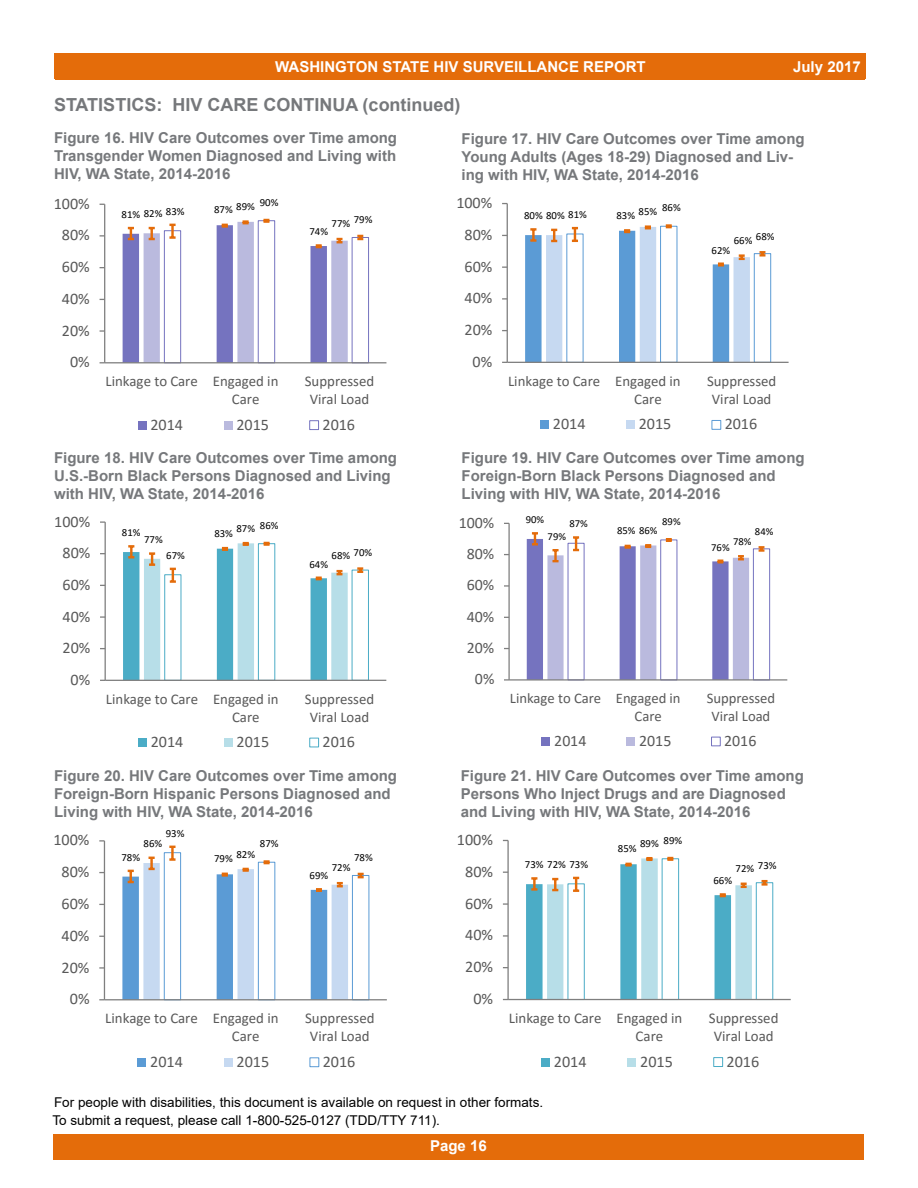
<style>
.page{position:relative;width:918px;height:1188px;background:#fff}
.page>*{position:absolute;margin:0;border:0;box-sizing:border-box;transform-origin:0 0}
.t1{font:700 18px "Arial";color:#76787b}
.t2{font:16.2px "Calibri";letter-spacing:.005em;color:#595959}
.t3{font:16.05px "Calibri";letter-spacing:.005em;color:#595959}
.t4{font:15.9px "Calibri";letter-spacing:.005em;color:#595959}
.t5{font:700 15px/18px "Arial";color:#76787b}
.t6{font:700 15px "Arial";color:#fff}
.t7{font:14.85px/18px "Calibri";color:#595959}
.t8{font:14.7px/17.9px "Calibri";color:#595959}
.t9{font:13.5px/18px "Arial";color:#000}
.t10{font:10.8px "Calibri";color:#000}
.t11{font:10.65px "Calibri";color:#000}
</style>
<div class="page">
<div style="left:55px;top:54px;width:811px;height:25px;background:#e46c0a"></div>
<div style="left:56px;top:62px;width:810px;height:18px;background:#e46c0a"></div>
<div style="left:54px;top:1134px;width:810px;height:26px;background:#e46c0a"></div>
<svg style="left:99px;top:203px;width:288px;height:227px"></svg>
<svg style="left:502px;top:202px;width:287px;height:228px"></svg>
<svg style="left:100px;top:521px;width:287px;height:227px"></svg>
<svg style="left:504px;top:522px;width:284px;height:225px"></svg>
<svg style="left:99px;top:840px;width:288px;height:228px"></svg>
<svg style="left:502px;top:839px;width:289px;height:228px"></svg>
<p class="t6" style="left:275px;top:57px;width:372px">WASHINGTON STATE HIV SURVEILLANCE REPORT</p>
<p class="t6" style="left:793px;top:56px;width:69px">July 2017</p>
<p class="t1" style="left:54px;top:92px;width:408px">STATISTICS: HIV CARE CONTINUA (continued)</p>
<p class="t5" style="left:54px;top:129px;width:345px;text-align:justify">Figure 16. HIV Care Outcomes over Time among Transgender Women Diagnosed and Living with HIV, WA State, 2014-2016</p>
<p class="t5" style="left:462px;top:130px;width:345px">Figure 17. HIV Care Outcomes over Time among<br>Young Adults (Ages 18-29) Diagnosed and Liv&shy;ing with HIV, WA State, 2014-2016</p>
<p class="t2" style="left:54px;top:192px;width:38px">100%</p>
<p class="t2" style="left:62px;top:224px;width:29px">80%</p>
<p class="t10" style="left:166px;top:204px;width:20px">83%</p>
<p class="t10" style="left:122px;top:206px;width:42px">81% 82%</p>
<p class="t10" style="left:260px;top:195px;width:20px">90%</p>
<p class="t10" style="left:236px;top:199px;width:20px">89%</p>
<p class="t10" style="left:214px;top:202px;width:20px">87%</p>
<p class="t10" style="left:354px;top:212px;width:20px">79%</p>
<p class="t10" style="left:332px;top:216px;width:20px">77%</p>
<p class="t10" style="left:309px;top:224px;width:20px">74%</p>
<p class="t3" style="left:456px;top:192px;width:37px">100%</p>
<p class="t3" style="left:465px;top:223px;width:29px">80%</p>
<p class="t10" style="left:662px;top:200px;width:20px">86%</p>
<p class="t10" style="left:639px;top:204px;width:20px">85%</p>
<p class="t10" style="left:568px;top:207px;width:20px">81%</p>
<p class="t10" style="left:524px;top:208px;width:42px">80% 80%</p>
<p class="t10" style="left:617px;top:208px;width:20px">83%</p>
<p class="t10" style="left:756px;top:229px;width:20px">68%</p>
<p class="t10" style="left:734px;top:233px;width:20px">66%</p>
<p class="t10" style="left:712px;top:243px;width:20px">62%</p>
<p class="t2" style="left:62px;top:256px;width:29px">60%</p>
<p class="t3" style="left:465px;top:255px;width:29px">60%</p>
<p class="t2" style="left:62px;top:287px;width:29px">40%</p>
<p class="t3" style="left:465px;top:287px;width:29px">40%</p>
<p class="t2" style="left:62px;top:319px;width:29px">20%</p>
<p class="t3" style="left:465px;top:319px;width:29px">20%</p>
<p class="t2" style="left:70px;top:351px;width:21px">0%</p>
<p class="t3" style="left:473px;top:350px;width:21px">0%</p>
<p class="t7" style="left:232px;top:372px;width:48px;text-indent:-126px">Linkage to Care Engaged in<br>Care</p>
<p class="t7" style="left:305px;top:372px;width:71px;text-align:center">Suppressed<br>Viral Load</p>
<p class="t2" style="left:150px;top:413px;width:34px">2014</p>
<p class="t2" style="left:236px;top:413px;width:34px">2015</p>
<p class="t2" style="left:322px;top:413px;width:34px">2016</p>
<p class="t7" style="left:634px;top:371px;width:48px;text-indent:-126px">Linkage to Care Engaged in<br>Care</p>
<p class="t7" style="left:707px;top:371px;width:71px;text-align:center">Suppressed<br>Viral Load</p>
<p class="t3" style="left:553px;top:413px;width:34px">2014</p>
<p class="t3" style="left:639px;top:413px;width:34px">2015</p>
<p class="t3" style="left:725px;top:413px;width:34px">2016</p>
<p class="t5" style="left:54px;top:449px;width:345px">Figure 18. HIV Care Outcomes over Time among<br>U.S.-Born Black Persons Diagnosed and Living with HIV, WA State, 2014-2016</p>
<p class="t5" style="left:462px;top:449px;width:345px">Figure 19. HIV Care Outcomes over Time among<br>Foreign-Born Black Persons Diagnosed and<br>Living with HIV, WA State, 2014-2016</p>
<p class="t3" style="left:54px;top:510px;width:37px">100%</p>
<p class="t3" style="left:62px;top:542px;width:29px">80%</p>
<p class="t10" style="left:260px;top:518px;width:20px">86%</p>
<p class="t10" style="left:236px;top:521px;width:20px">87%</p>
<p class="t10" style="left:122px;top:525px;width:20px">81%</p>
<p class="t10" style="left:214px;top:526px;width:20px">83%</p>
<p class="t10" style="left:144px;top:532px;width:20px">77%</p>
<p class="t10" style="left:354px;top:545px;width:20px">70%</p>
<p class="t10" style="left:166px;top:548px;width:20px">67%</p>
<p class="t10" style="left:332px;top:548px;width:20px">68%</p>
<p class="t10" style="left:309px;top:557px;width:20px">64%</p>
<p class="t4" style="left:459px;top:511px;width:37px">100%</p>
<p class="t4" style="left:467px;top:543px;width:29px">80%</p>
<p class="t11" style="left:526px;top:512px;width:20px">90%</p>
<p class="t11" style="left:569px;top:517px;width:20px">87%</p>
<p class="t11" style="left:662px;top:514px;width:20px">89%</p>
<p class="t11" style="left:617px;top:523px;width:42px">85% 86%</p>
<p class="t11" style="left:548px;top:529px;width:20px">79%</p>
<p class="t11" style="left:755px;top:524px;width:20px">84%</p>
<p class="t11" style="left:733px;top:534px;width:20px">78%</p>
<p class="t11" style="left:711px;top:540px;width:20px">76%</p>
<p class="t3" style="left:62px;top:573px;width:29px">60%</p>
<p class="t4" style="left:467px;top:574px;width:29px">60%</p>
<p class="t3" style="left:62px;top:605px;width:29px">40%</p>
<p class="t4" style="left:467px;top:605px;width:29px">40%</p>
<p class="t3" style="left:62px;top:637px;width:29px">20%</p>
<p class="t4" style="left:467px;top:637px;width:29px">20%</p>
<p class="t3" style="left:71px;top:668px;width:21px">0%</p>
<p class="t4" style="left:475px;top:668px;width:21px">0%</p>
<p class="t7" style="left:232px;top:689px;width:48px;text-indent:-126px">Linkage to Care Engaged in<br>Care</p>
<p class="t7" style="left:305px;top:689px;width:71px;text-align:center">Suppressed<br>Viral Load</p>
<p class="t3" style="left:151px;top:731px;width:34px">2014</p>
<p class="t3" style="left:237px;top:731px;width:34px">2015</p>
<p class="t3" style="left:322px;top:731px;width:34px">2016</p>
<p class="t8" style="left:635px;top:689px;width:48px;text-indent:-125px">Linkage to Care Engaged in<br>Care</p>
<p class="t8" style="left:707px;top:689px;width:70px;text-align:center">Suppressed<br>Viral Load</p>
<p class="t4" style="left:554px;top:730px;width:34px">2014</p>
<p class="t4" style="left:639px;top:730px;width:34px">2015</p>
<p class="t4" style="left:724px;top:730px;width:34px">2016</p>
<p class="t5" style="left:54px;top:767px;width:345px">Figure 20. HIV Care Outcomes over Time among<br>Foreign-Born Hispanic Persons Diagnosed and<br>Living with HIV, WA State, 2014-2016</p>
<p class="t5" style="left:461px;top:767px;width:345px">Figure 21. HIV Care Outcomes over Time among<br>Persons Who Inject Drugs and are Diagnosed and Living with HIV, WA State, 2014-2016</p>
<p class="t2" style="left:53px;top:829px;width:38px">100%</p>
<p class="t2" style="left:62px;top:861px;width:29px">80%</p>
<p class="t10" style="left:166px;top:826px;width:20px">93%</p>
<p class="t10" style="left:144px;top:836px;width:20px">86%</p>
<p class="t10" style="left:260px;top:836px;width:20px">87%</p>
<p class="t10" style="left:236px;top:847px;width:20px">82%</p>
<p class="t10" style="left:121px;top:849px;width:20px">78%</p>
<p class="t10" style="left:214px;top:851px;width:20px">79%</p>
<p class="t10" style="left:354px;top:850px;width:20px">78%</p>
<p class="t10" style="left:332px;top:860px;width:20px">72%</p>
<p class="t10" style="left:310px;top:868px;width:20px">69%</p>
<p class="t2" style="left:457px;top:828px;width:38px">100%</p>
<p class="t2" style="left:465px;top:860px;width:29px">80%</p>
<p class="t10" style="left:525px;top:857px;width:65px">73% 72% 73%</p>
<p class="t10" style="left:664px;top:833px;width:20px">89%</p>
<p class="t10" style="left:640px;top:836px;width:20px">89%</p>
<p class="t10" style="left:618px;top:841px;width:20px">85%</p>
<p class="t10" style="left:758px;top:857px;width:20px">73%</p>
<p class="t10" style="left:736px;top:861px;width:20px">72%</p>
<p class="t10" style="left:713px;top:873px;width:20px">66%</p>
<p class="t2" style="left:62px;top:892px;width:29px">60%</p>
<p class="t2" style="left:465px;top:892px;width:29px">60%</p>
<p class="t2" style="left:62px;top:924px;width:29px">40%</p>
<p class="t2" style="left:465px;top:924px;width:29px">40%</p>
<p class="t2" style="left:62px;top:956px;width:29px">20%</p>
<p class="t2" style="left:465px;top:956px;width:29px">20%</p>
<p class="t2" style="left:70px;top:988px;width:21px">0%</p>
<p class="t2" style="left:473px;top:987px;width:21px">0%</p>
<p class="t7" style="left:232px;top:1009px;width:48px;text-indent:-127px">Linkage to Care Engaged in<br>Care</p>
<p class="t7" style="left:305px;top:1009px;width:71px;text-align:center">Suppressed<br>Viral Load</p>
<p class="t2" style="left:150px;top:1050px;width:34px">2014</p>
<p class="t2" style="left:237px;top:1050px;width:34px">2015</p>
<p class="t2" style="left:323px;top:1050px;width:34px">2016</p>
<p class="t7" style="left:636px;top:1009px;width:48px;text-indent:-127px">Linkage to Care Engaged in<br>Care</p>
<p class="t7" style="left:709px;top:1009px;width:71px;text-align:center">Suppressed<br>Viral Load</p>
<p class="t2" style="left:554px;top:1050px;width:34px">2014</p>
<p class="t2" style="left:640px;top:1050px;width:34px">2015</p>
<p class="t2" style="left:727px;top:1050px;width:34px">2016</p>
<p class="t9" style="left:52px;top:1093px;width:492px">For people with disabilities, this document is available on request in other formats.<br>To submit a request, please call 1-800-525-0127 (TDD/TTY 711).</p>
<p class="t6" style="left:430px;top:1135px;width:58px">Page 16</p>
</div>
